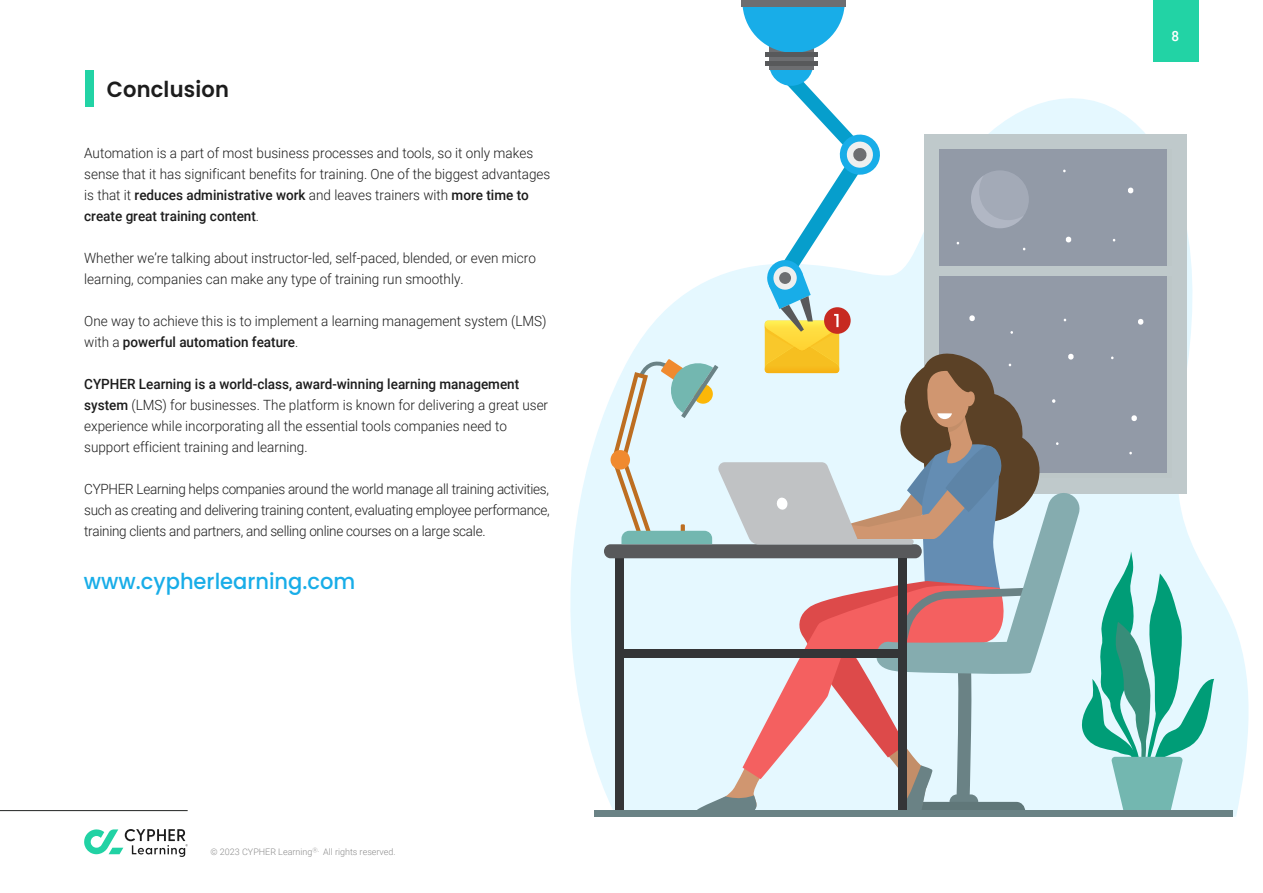
<style>
.page{position:relative;width:1263px;height:893px;background:#fff}
.page>*{position:absolute;margin:0;border:0;box-sizing:border-box;transform-origin:0 0}
.t1{font:500 21.9px "Poppins";color:#18ade8;scale:.96 1}
.t2{font:600 21.9px "Poppins";letter-spacing:.01em;color:#1c1c1c;scale:.96 1}
.t3{font:300 14.1px/21px "Roboto";color:#1c1c1c;scale:.96 1}
.t4{font:500 14.1px "Roboto";color:#fff;scale:.96 1}
.t5{font:300 9px "Roboto";color:#8c8c8c}
.s1{font-weight:500}
</style>
<div class="page">
<svg style="left:570px;top:77px;width:679px;height:740px"></svg>
<div style="left:85px;top:71px;width:8px;height:36px;background:#22d3a5"></div>
<div style="left:604px;top:544px;width:318px;height:14px;background:#58595b;border-radius:7px"></div>
<div style="left:594px;top:811px;width:639px;height:6px;background:#6a8285"></div>
<svg style="left:610px;top:450px;width:20px;height:20px"></svg>
<div style="left:769px;top:42px;width:44px;height:44px;background:#18ade8;border-radius:50%"></div>
<div style="left:769px;top:43px;width:44px;height:26px;background:#6d6e71"></div>
<svg style="left:743px;top:7px;width:101px;height:46px"></svg>
<div style="left:741px;top:1px;width:104px;height:6px;background:#6d6e71"></div>
<hr style="left:765px;top:61px;width:52px;height:4px;background:#58595b">
<hr style="left:765px;top:53px;width:52px;height:4px;background:#58595b">
<svg style="left:612px;top:78px;width:602px;height:733px"></svg>
<hr style="left:0;top:810px;width:188px;height:1px;background:#212322">
<div style="left:1153px;top:0;width:45px;height:62px;background:#22d3a5"></div>
<svg style="left:84px;top:829px;width:104px;height:28px"></svg>
<h1 class="t2" style="left:107px;top:76px;width:129px">Conclusion</h1>
<p class="t3" style="left:84px;top:141px;width:487px">Automation is a part of most business processes and tools, so it only makes sense that it has significant benefits for training. One of the biggest advantages is that it <span class="s1">reduces administrative work</span> and leaves trainers with <span class="s1">more time to create great training content</span>.</p>
<p class="t3" style="left:84px;top:246px;width:472px">Whether we’re talking about instructor-led, self-paced, blended, or even micro learning, companies can make any type of training run smoothly.</p>
<p class="t3" style="left:84px;top:309px;width:483px">One way to achieve this is to implement a learning management system (LMS) with a <span class="s1">powerful automation feature</span>.</p>
<p class="t3" style="left:84px;top:372px;width:485px"><span class="s1">CYPHER Learning is a world-class, award-winning learning management system</span> (LMS) for businesses. The platform is known for delivering a great user experience while incorporating all the essential tools companies need to support efficient training and learning.</p>
<p class="t3" style="left:84px;top:477px;width:487px;text-align:justify">CYPHER Learning helps companies around the world manage all training activities, such as creating and delivering training content, evaluating employee performance, training clients and partners, and selling online courses on a large scale.</p>
<h1 class="t1" style="left:84px;top:569px;width:284px">www.cypherlearning.com</h1>
<p class="t5" style="left:211px;top:845px;width:187px">© 2023 CYPHER Learning<sup>Ⓡ.</sup> All rights reserved.</p>
<p class="t4" style="left:1171px;top:26px;width:9px">8</p>
</div>
